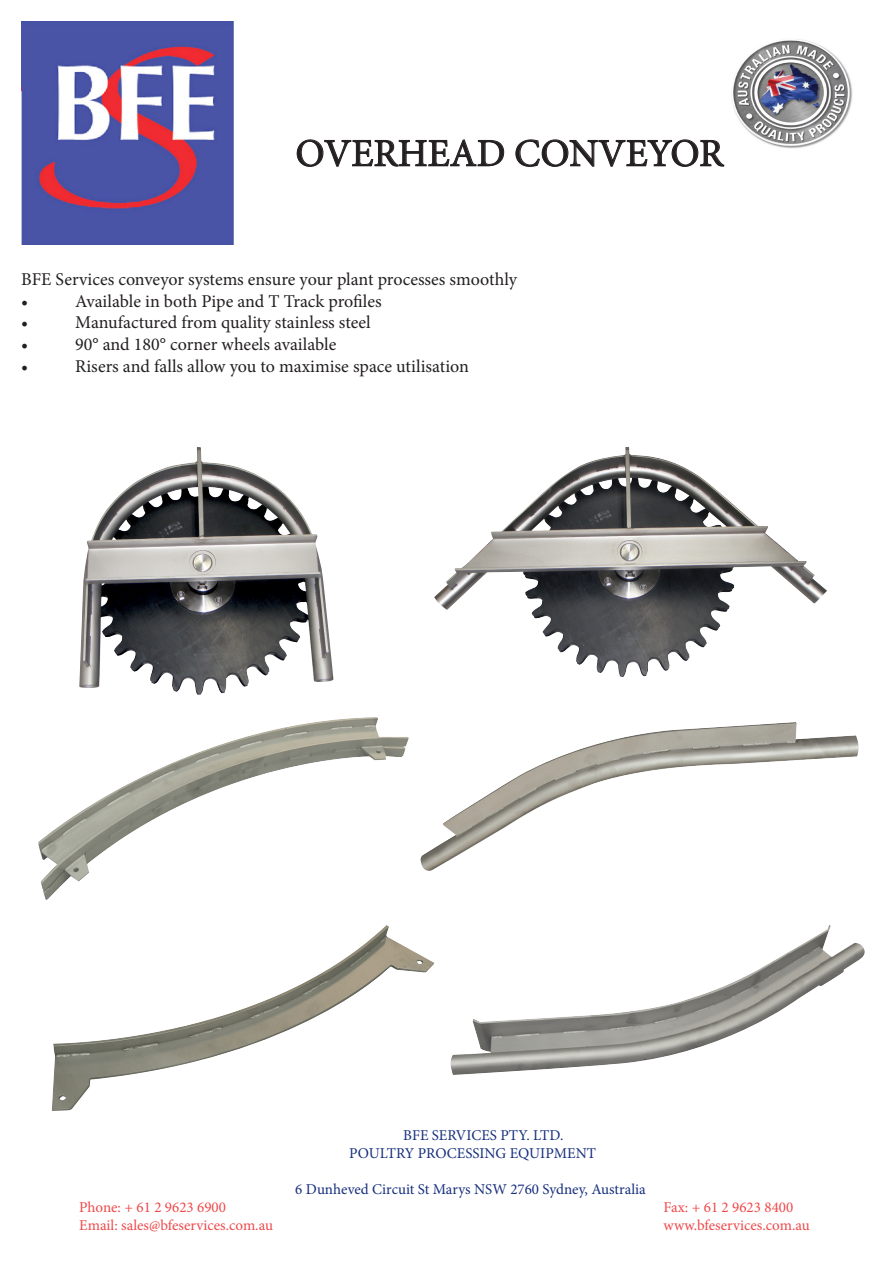
<style>
.page{position:relative;width:893px;height:1263px;background:#fff}
.page>*{position:absolute;margin:0;border:0;box-sizing:border-box;transform-origin:0 0}
.t1{font:39px "Minion Pro";color:#231f20}
.t2{font:18px "Minion Pro";color:#231f20}
.t3{font:15px "Minion Pro";color:#162f7d}
.t4{font:15px "Minion Pro";color:#ef4849}
</style>
<div class="page">
<img style="left:731px;top:39px;width:122px;height:110px">
<svg style="left:296px;top:139px;width:208px;height:28px"></svg>
<svg style="left:515px;top:139px;width:210px;height:28px"></svg>
<img style="left:21px;top:21px;width:212px;height:224px">
<img style="left:420px;top:722px;width:438px;height:149px">
<img style="left:52px;top:925px;width:382px;height:186px">
<img style="left:38px;top:717px;width:371px;height:183px">
<img style="left:450px;top:925px;width:415px;height:150px">
<img style="left:434px;top:447px;width:287px;height:230px">
<img style="left:79px;top:461px;width:254px;height:234px">
<p class="t1" style="left:296px;top:127px;width:429px">OVERHEAD CONVEYOR</p>
<p class="t2" style="left:21px;top:267px;width:497px">BFE Services conveyor systems ensure your plant processes smoothly</p>
<p class="t2" style="left:21px;top:289px;width:9px">•</p>
<p class="t2" style="left:75px;top:289px;width:308px">Available in both Pipe and T Track profiles</p>
<p class="t2" style="left:21px;top:311px;width:9px">•</p>
<p class="t2" style="left:75px;top:311px;width:297px">Manufactured from quality stainless steel</p>
<p class="t2" style="left:21px;top:332px;width:9px">•</p>
<p class="t2" style="left:75px;top:332px;width:263px">90° and 180° corner wheels available</p>
<p class="t2" style="left:21px;top:354px;width:9px">•</p>
<p class="t2" style="left:75px;top:354px;width:395px">Risers and falls allow you to maximise space utilisation</p>
<p class="t3" style="left:403px;top:1125px;width:162px">BFE SERVICES PTY. LTD.</p>
<p class="t3" style="left:349px;top:1143px;width:248px">POULTRY PROCESSING EQUIPMENT</p>
<p class="t3" style="left:295px;top:1179px;width:352px">6 Dunheved Circuit St Marys NSW 2760 Sydney, Australia</p>
<p class="t4" style="left:79px;top:1197px;width:148px">Phone: + 61 2 9623 6900</p>
<p class="t4" style="left:664px;top:1197px;width:131px">Fax: + 61 2 9623 8400</p>
<p class="t4" style="left:79px;top:1215px;width:195px">Email: sales@bfeservices.com.au</p>
<p class="t4" style="left:664px;top:1215px;width:148px">www.bfeservices.com.au</p>
</div>
